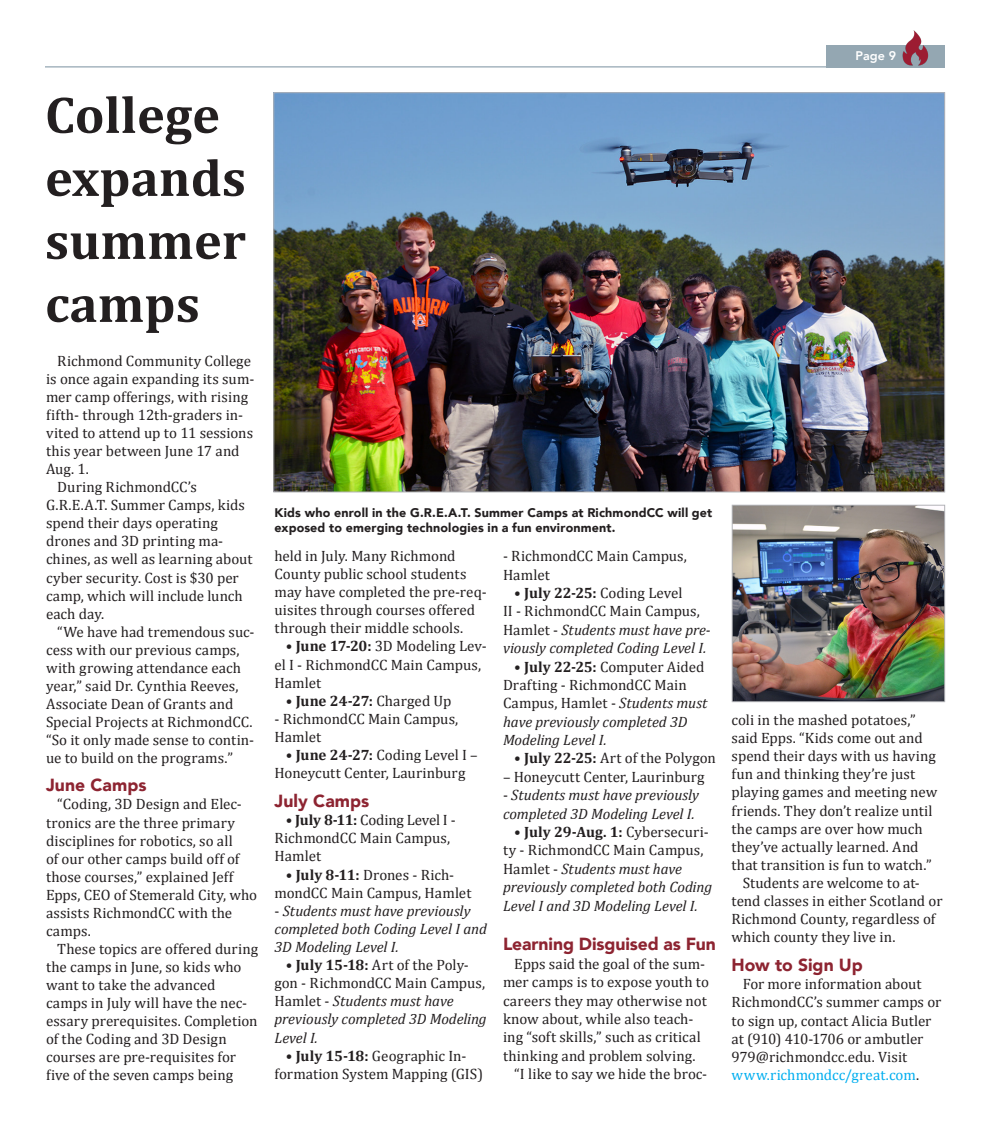
<style>
.page{position:relative;width:990px;height:1125px;background:#fff}
.page>*{position:absolute;margin:0;border:0;box-sizing:border-box;transform-origin:0 0}
.Headline_1{font:700 52.5px/63px "Cambria";color:#231f20}
.Body_Subhead{font:900 17.5px "Avenir";color:#8d2431}
.t1{font:15px/18px "Cambria";color:#231f20}
.t2{font:italic 15px/18.4px "Cambria";letter-spacing:-.01em;color:#231f20}
.Photo_Cutline{font:900 12.5px/15px "Avenir";letter-spacing:.015em;color:#231f20}
.t3{font:800 12.5px "Avenir";color:#fff}
.s1{font-weight:700}
.s2{font-style:normal}
.s3{font-weight:700;font-style:normal}
.s4{color:#00aeef}
</style>
<div class="page">
<div style="left:826px;top:45px;width:119px;height:23px;background:#94a7b2"></div>
<img style="left:902px;top:30px;width:27px;height:36px">
<hr style="left:45px;top:66px;width:787px;height:2px;background:#94a7b2">
<img style="left:275px;top:94px;width:668px;height:396px">
<img style="left:734px;top:507px;width:209px;height:193px">
<div style="left:732px;top:505px;width:213px;height:197px;border:1px solid #b2b3b7"></div>
<p class="Headline_1" style="left:45px;top:82px;width:177px">College</p>
<p class="Headline_1" style="left:45px;top:145px;width:202px">expands</p>
<p class="Headline_1" style="left:45px;top:208px;width:202px">summer camps</p>
<p class="t1" style="left:46px;top:352px;width:210px;text-indent:11px">Richmond Community College is once again expanding its sum&shy;mer camp offerings, with rising fifth- through 12th-graders in&shy;vited to attend up to 11 sessions this year between June 17 and<br>Aug. 1.</p>
<p class="t1" style="left:46px;top:478px;width:208px;text-indent:11px">During RichmondCC’s<br>G.R.E.A.T. Summer Camps, kids spend their days operating drones and 3D printing ma&shy;chines, as well as learning about cyber security. Cost is $30 per camp, which will include lunch each day.</p>
<p class="t1" style="left:46px;top:622px;width:210px;text-indent:11px">“We have had tremendous suc&shy;cess with our previous camps, with growing attendance each year,” said Dr. Cynthia Reeves,<br>Associate Dean of Grants and<br>Special Projects at RichmondCC. “So it only made sense to contin&shy;ue to build on the programs.”</p>
<p class="Body_Subhead" style="left:46px;top:770px;width:102px">June Camps</p>
<p class="t1" style="left:46px;top:795px;width:213px;text-indent:11px">“Coding, 3D Design and Elec&shy;tronics are the three primary disciplines for robotics, so all<br>of our other camps build off of those courses,” explained Jeff<br>Epps, CEO of Stemerald City, who assists RichmondCC with the camps.</p>
<p class="t1" style="left:46px;top:940px;width:214px;text-indent:11px">These topics are offered during the camps in June, so kids who want to take the advanced camps in July will have the nec&shy;essary prerequisites. Completion of the Coding and 3D Design courses are pre-requisites for five of the seven camps being</p>
<p class="Photo_Cutline" style="left:275px;top:505px;width:439px">Kids who enroll in the G.R.E.A.T. Summer Camps at RichmondCC will get exposed to emerging technologies in a fun environment.</p>
<p class="t1" style="left:275px;top:547px;width:214px">held in July. Many Richmond<br>County public school students may have completed the pre-req&shy;uisites through courses offered through their middle schools.</p>
<p class="t1" style="left:275px;top:637px;width:214px;text-indent:11px">• <span class="s1">June 17-20:</span> 3D Modeling Lev&shy;el I - RichmondCC Main Campus,<br>Hamlet</p>
<p class="t1" style="left:286px;top:692px;width:167px">• <span class="s1">June 24-27:</span> Charged Up</p>
<p class="t1" style="left:275px;top:710px;width:185px">- RichmondCC Main Campus,<br>Hamlet</p>
<p class="t1" style="left:275px;top:746px;width:205px;text-indent:11px">• <span class="s1">June 24-27:</span> Coding Level I –<br>Honeycutt Center, Laurinburg</p>
<p class="Body_Subhead" style="left:275px;top:786px;width:96px">July Camps</p>
<p class="t1" style="left:275px;top:811px;width:183px;text-indent:11px">• <span class="s1">July 8-11:</span> Coding Level I -<br>RichmondCC Main Campus,<br>Hamlet</p>
<p class="t1" style="left:275px;top:865px;width:198px;text-align:center">• <span class="s1">July 8-11:</span> Drones - Rich&shy;mondCC Main Campus, Hamlet</p>
<p class="t2" style="left:275px;top:901px;width:214px"><span class="s2">-</span> Students must have previously completed both Coding Level I and<br>3D Modeling Level I.</p>
<p class="t2" style="left:275px;top:955px;width:214px;text-indent:11px"><span class="s2">•</span> <span class="s3">July 15-18:</span> <span class="s2">Art of the Poly&shy;gon - RichmondCC Main Campus,<br>Hamlet -</span> Students must have previously completed 3D Modeling<br>Level I.</p>
<p class="t1" style="left:275px;top:1046px;width:210px;text-align:center">• <span class="s1">July 15-18:</span> Geographic In&shy;formation System Mapping (GIS)</p>
<p class="t1" style="left:503px;top:547px;width:185px;line-height:18.4px">- RichmondCC Main Campus,<br>Hamlet</p>
<p class="t2" style="left:503px;top:583px;width:209px;text-indent:11px"><span class="s2">•</span> <span class="s3">July 22-25:</span> <span class="s2">Coding Level<br>II - RichmondCC Main Campus,<br>Hamlet -</span> Students must have pre&shy;viously completed Coding Level I.</p>
<p class="t2" style="left:503px;top:657px;width:206px;text-indent:11px"><span class="s2">•</span> <span class="s3">July 22-25:</span> <span class="s2">Computer Aided<br>Drafting - RichmondCC Main<br>Campus, Hamlet -</span> Students must have previously completed 3D<br>Modeling Level I.</p>
<p class="t1" style="left:514px;top:749px;width:203px">• <span class="s1">July 22-25:</span> Art of the Polygon</p>
<p class="t1" style="left:503px;top:768px;width:203px">– Honeycutt Center, Laurinburg</p>
<p class="t2" style="left:503px;top:785px;width:198px"><span class="s2">-</span> Students must have previously completed 3D Modeling Level I.</p>
<p class="t2" style="left:503px;top:822px;width:211px;text-indent:11px"><span class="s2">•</span> <span class="s3">July 29-Aug. 1:</span> <span class="s2">Cybersecuri&shy;ty - RichmondCC Main Campus,<br>Hamlet -</span> Students must have previously completed both Coding<br>Level I and 3D Modeling Level I.</p>
<p class="Body_Subhead" style="left:503px;top:929px;width:214px">Learning Disguised as Fun</p>
<p class="t1" style="left:503px;top:955px;width:208px;line-height:18.4px;text-indent:11px">Epps said the goal of the sum&shy;mer camps is to expose youth to careers they may otherwise not know about, while also teach&shy;ing “soft skills,” such as critical thinking and problem solving.</p>
<p class="t1" style="left:514px;top:1065px;width:194px">“I like to say we hide the broc-</p>
<p class="t3" style="left:856px;top:46px;width:42px">Page 9</p>
<p class="t1" style="left:732px;top:711px;width:207px">coli in the mashed potatoes,” said Epps. “Kids come out and spend their days with us having fun and thinking they’re just playing games and meeting new friends. They don’t realize until the camps are over how much they’ve actually learned. And that transition is fun to watch.”</p>
<p class="t1" style="left:732px;top:874px;width:213px;text-indent:11px">Students are welcome to at&shy;tend classes in either Scotland or<br>Richmond County, regardless of which county they live in.</p>
<p class="Body_Subhead" style="left:732px;top:950px;width:133px">How to Sign Up</p>
<p class="t1" style="left:732px;top:975px;width:211px;text-indent:11px">For more information about<br>RichmondCC’s summer camps or to sign up, contact Alicia Butler at (910) 410-1706 or ambutler<br>979@richmondcc.edu. Visit <span class="s4">www.richmondcc/great.com</span>.</p>
</div>
